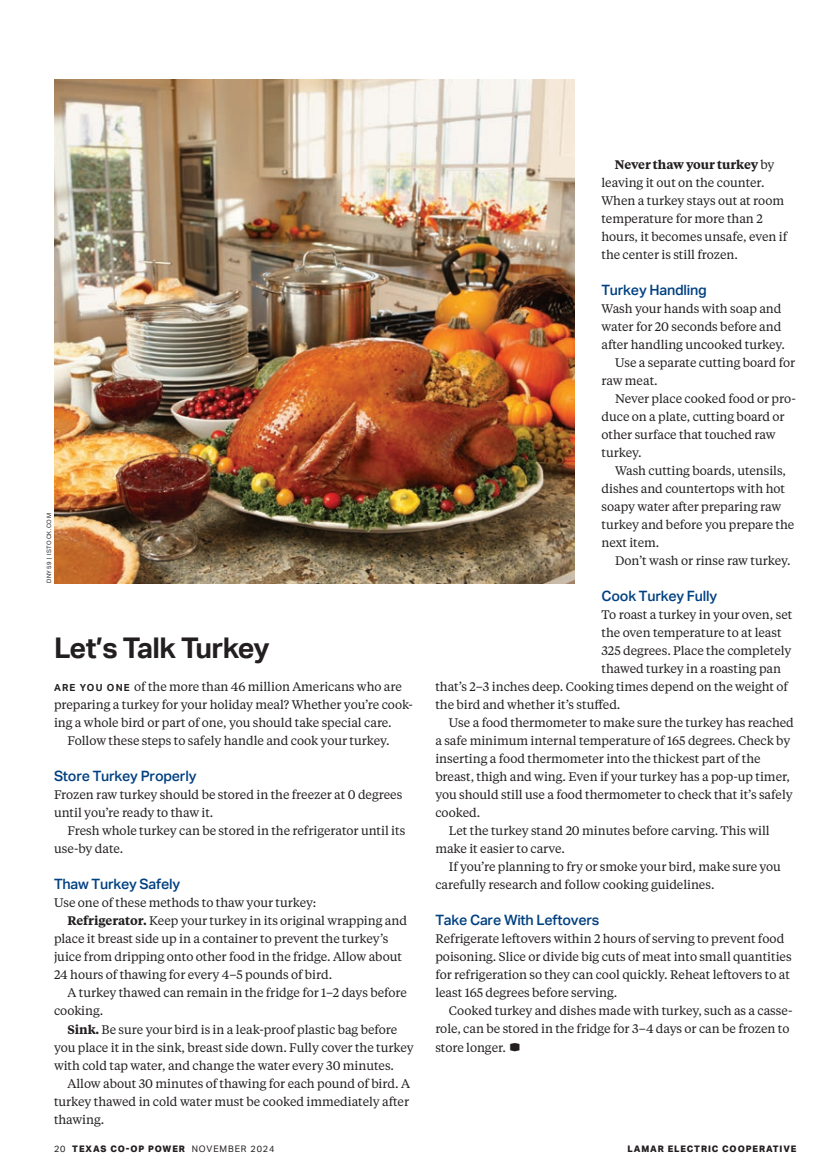
<style>
.page{position:relative;width:837px;height:1175px;background:#fff}
.page>*{position:absolute;margin:0;border:0;box-sizing:border-box;transform-origin:0 0}
.t1{font:700 28.5px "Aktiv Grotesk";letter-spacing:-.03em;color:#231f20}
.t2{font:500 14.25px "Aktiv Grotesk";letter-spacing:-.015em;color:#014081}
.t3{font:12.3px/18px "Tiempos Text";letter-spacing:-.005em;color:#231f20}
.t4{font:800 9px "Aktiv Grotesk";letter-spacing:.1em;color:#231f20}
.t5{font:6px "Aktiv Grotesk";letter-spacing:.1em;color:#231f20}
.s1{font-family:"Aktiv Grotesk";font-weight:700;font-size:9.75px}
.s2{font-weight:600}
.s3{font-family:"TCP Logo Font";font-size:13.8px}
.s4{font-weight:400}
</style>
<div class="page">
<img style="left:54px;top:79px;width:520px;height:504px">
<p class="t5" style="left:46px;top:583px;width:71px;rotate:-90deg">DNY59 | ISTOCK.COM</p>
<h1 class="t1" style="left:54px;top:631px;width:217px">Let’s Talk Turkey</h1>
<p class="t3" style="left:54px;top:677px;width:349px"><span class="s1">ARE YOU ONE</span> of the more than 46 million Americans who are</p>
<p class="t3" style="left:54px;top:695px;width:361px">preparing a turkey for your holiday meal? Whether you’re cook-</p>
<p class="t3" style="left:54px;top:713px;width:339px">ing a whole bird or part of one, you should take special care.</p>
<p class="t3" style="left:68px;top:731px;width:324px">Follow these steps to safely handle and cook your turkey.</p>
<p class="t2" style="left:54px;top:768px;width:144px">Store Turkey Properly</p>
<p class="t3" style="left:54px;top:785px;width:350px">Frozen raw turkey should be stored in the freezer at 0 degrees until you’re ready to thaw it.</p>
<p class="t3" style="left:54px;top:821px;width:353px;text-indent:14px">Fresh whole turkey can be stored in the refrigerator until its use-by date.</p>
<p class="t2" style="left:54px;top:876px;width:128px">Thaw Turkey Safely</p>
<p class="t3" style="left:54px;top:893px;width:264px">Use one of these methods to thaw your turkey:</p>
<p class="t3" style="left:68px;top:911px;width:341px"><span class="s2">Refrigerator.</span> Keep your turkey in its original wrapping and</p>
<p class="t3" style="left:54px;top:929px;width:336px">place it breast side up in a container to prevent the turkey’s</p>
<p class="t3" style="left:54px;top:947px;width:350px">juice from dripping onto other food in the fridge. Allow about</p>
<p class="t3" style="left:54px;top:965px;width:280px">24 hours of thawing for every 4–5 pounds of bird.</p>
<p class="t3" style="left:68px;top:983px;width:341px">A turkey thawed can remain in the fridge for 1–2 days before</p>
<p class="t3" style="left:54px;top:1001px;width:51px">cooking.</p>
<p class="t3" style="left:68px;top:1019px;width:331px"><span class="s2">Sink.</span> Be sure your bird is in a leak-proof plastic bag before</p>
<p class="t3" style="left:54px;top:1037px;width:361px">you place it in the sink, breast side down. Fully cover the turkey</p>
<p class="t3" style="left:54px;top:1055px;width:342px">with cold tap water, and change the water every 30 minutes.</p>
<p class="t3" style="left:68px;top:1073px;width:344px">Allow about 30 minutes of thawing for each pound of bird. A</p>
<p class="t3" style="left:54px;top:1091px;width:357px">turkey thawed in cold water must be cooked immediately after</p>
<p class="t3" style="left:54px;top:1109px;width:52px">thawing.</p>
<p class="t3" style="left:601px;top:155px;width:187px;text-indent:14px"><span class="s2">Never thaw your turkey</span> by leaving it out on the counter.<br>When a turkey stays out at room temperature for more than 2 hours, it becomes unsafe, even if the center is still frozen.</p>
<p class="t2" style="left:602px;top:282px;width:107px">Turkey Handling</p>
<p class="t3" style="left:602px;top:299px;width:182px">Wash your hands with soap and</p>
<p class="t3" style="left:602px;top:317px;width:181px">water for 20 seconds before and</p>
<p class="t3" style="left:602px;top:335px;width:185px">after handling uncooked turkey.</p>
<p class="t3" style="left:615px;top:353px;width:182px">Use a separate cutting board for</p>
<p class="t3" style="left:602px;top:371px;width:58px">raw meat.</p>
<p class="t3" style="left:615px;top:389px;width:182px">Never place cooked food or pro-</p>
<p class="t3" style="left:602px;top:407px;width:185px">duce on a plate, cutting board or</p>
<p class="t3" style="left:602px;top:425px;width:176px">other surface that touched raw</p>
<p class="t3" style="left:602px;top:443px;width:42px">turkey.</p>
<p class="t3" style="left:615px;top:461px;width:173px">Wash cutting boards, utensils,</p>
<p class="t3" style="left:602px;top:479px;width:185px">dishes and countertops with hot</p>
<p class="t3" style="left:602px;top:497px;width:181px">soapy water after preparing raw</p>
<p class="t3" style="left:602px;top:515px;width:194px">turkey and before you prepare the</p>
<p class="t3" style="left:602px;top:533px;width:59px">next item.</p>
<p class="t3" style="left:615px;top:551px;width:177px">Don’t wash or rinse raw turkey.</p>
<p class="t2" style="left:602px;top:588px;width:117px">Cook Turkey Fully</p>
<p class="t3" style="left:602px;top:605px;width:192px">To roast a turkey in your oven, set</p>
<p class="t3" style="left:602px;top:623px;width:182px">the oven temperature to at least</p>
<p class="t3" style="left:602px;top:641px;width:192px">325 degrees. Place the completely</p>
<p class="t3" style="left:602px;top:659px;width:181px">thawed turkey in a roasting pan</p>
<p class="t3" style="left:435px;top:677px;width:354px">that’s 2–3 inches deep. Cooking times depend on the weight of</p>
<p class="t3" style="left:435px;top:695px;width:187px">the bird and whether it’s stuffed.</p>
<p class="t3" style="left:449px;top:713px;width:347px">Use a food thermometer to make sure the turkey has reached</p>
<p class="t3" style="left:435px;top:731px;width:357px">a safe minimum internal temperature of 165 degrees. Check by</p>
<p class="t3" style="left:435px;top:749px;width:327px">inserting a food thermometer into the thickest part of the</p>
<p class="t3" style="left:435px;top:767px;width:356px">breast, thigh and wing. Even if your turkey has a pop-up timer,</p>
<p class="t3" style="left:435px;top:785px;width:359px">you should still use a food thermometer to check that it’s safely</p>
<p class="t3" style="left:435px;top:803px;width:46px">cooked.</p>
<p class="t3" style="left:449px;top:821px;width:322px">Let the turkey stand 20 minutes before carving. This will</p>
<p class="t3" style="left:435px;top:839px;width:131px">make it easier to carve.</p>
<p class="t3" style="left:449px;top:857px;width:334px">If you’re planning to fry or smoke your bird, make sure you</p>
<p class="t3" style="left:435px;top:875px;width:281px">carefully research and follow cooking guidelines.</p>
<p class="t2" style="left:435px;top:912px;width:166px">Take Care With Leftovers</p>
<p class="t3" style="left:435px;top:929px;width:358px">Refrigerate leftovers within 2 hours of serving to prevent food poisoning. Slice or divide big cuts of meat into small quantities for refrigeration so they can cool quickly. Reheat leftovers to at least 165 degrees before serving.</p>
<p class="t3" style="left:435px;top:1001px;width:359px;text-indent:14px">Cooked turkey and dishes made with turkey, such as a casse&shy;role, can be stored in the fridge for 3–4 days or can be frozen to store longer. <span class="s3">D</span></p>
<p class="t4" style="left:54px;top:1143px;width:222px"><span class="s4">20</span> TEXAS CO-OP POWER <span class="s4">NOVEMBER 2024</span></p>
<p class="t4" style="left:627px;top:1143px;width:171px">LAMAR ELECTRIC COOPERATIVE</p>
</div>
